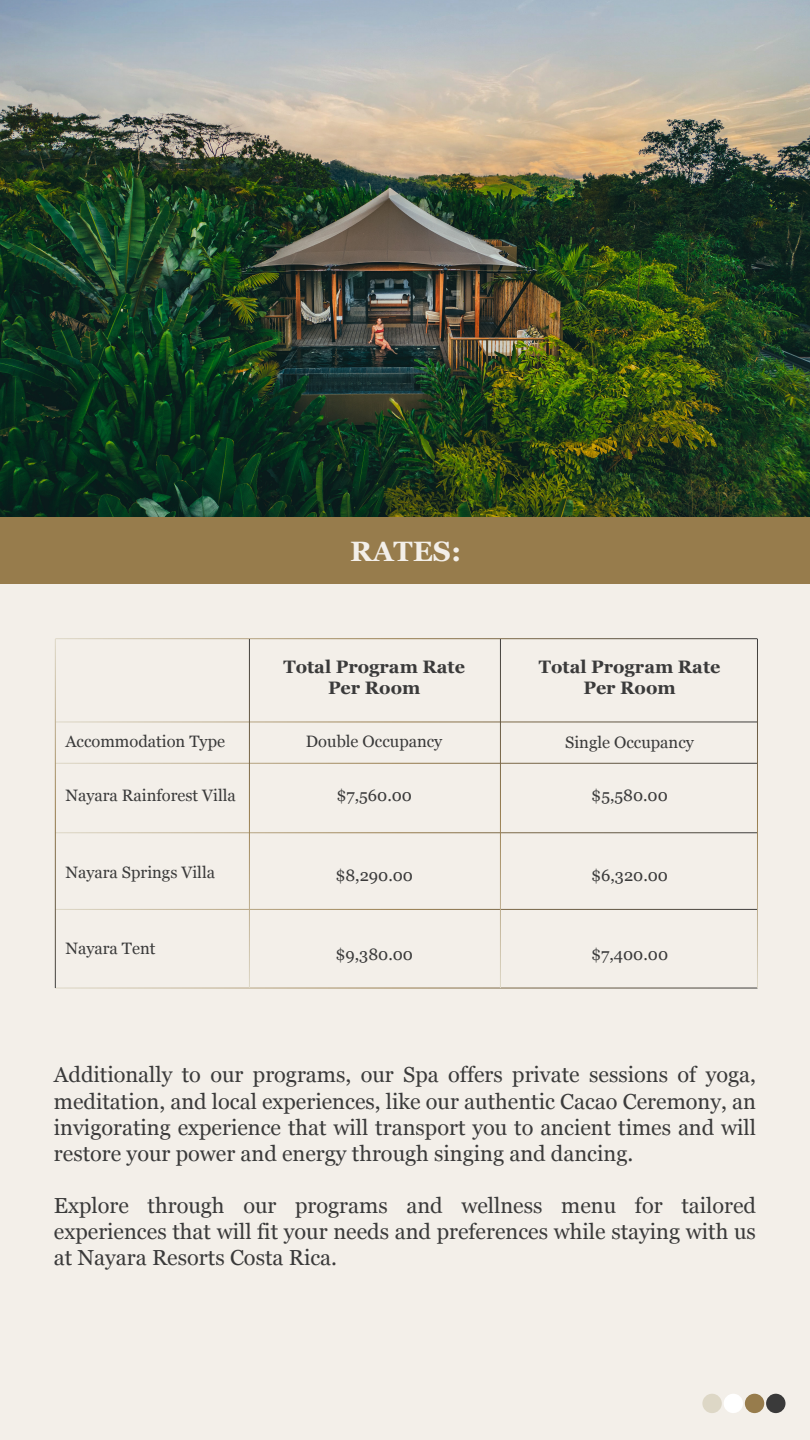
<style>
.page{position:relative;width:810px;height:1440px;background:#f3efe9}
.page>*{position:absolute;margin:0;border:0;box-sizing:border-box;transform-origin:0 0}
.t1{font:700 28.05px "Georgia";color:#f3efe9}
.t2{font:21.75px/26.1px "Georgia";color:#3a3a3a;text-align:justify}
.t3{font:700 18px/21.6px "Georgia";color:#3a3a3a;text-align:center}
.t4{font:16.5px "Georgia";color:#3a3a3a}
</style>
<div class="page">
<img style="left:0;top:0;width:810px;height:517px">
<div style="left:0;top:517px;width:810px;height:67px;background:#977c4c"></div>
<div style="left:702px;top:1394px;width:20px;height:19px;background:#ddd7c6;border-radius:50%"></div>
<div style="left:724px;top:1394px;width:19px;height:19px;background:#fff;border-radius:50%"></div>
<div style="left:745px;top:1394px;width:19px;height:19px;background:#977c4c;border-radius:50%"></div>
<div style="left:766px;top:1394px;width:20px;height:19px;background:#3a3a3a;border-radius:50%"></div>
<hr style="left:55px;top:638px;width:702px;height:1px;background:#fff">
<hr style="left:55px;top:722px;width:702px;height:1px;background:#fff">
<hr style="left:55px;top:763px;width:702px;height:1px;background:#fff">
<hr style="left:55px;top:909px;width:702px;height:1px;background:#fff">
<hr style="left:55px;top:832px;width:702px;height:1px;background:#fff">
<hr style="left:55px;top:988px;width:702px;height:1px;background:#fff">
<hr style="left:249px;top:639px;width:1px;height:349px;background:#fff">
<hr style="left:500px;top:639px;width:1px;height:349px;background:#fff">
<hr style="left:757px;top:639px;width:1px;height:349px;background:#fff">
<hr style="left:55px;top:639px;width:1px;height:349px;background:#fff">
<p class="t1" style="left:350px;top:530px;width:113px">RATES:</p>
<p class="t3" style="left:283px;top:655px;width:183px">Total Program Rate<br>Per Room</p>
<p class="t3" style="left:539px;top:655px;width:183px">Total Program Rate<br>Per Room</p>
<p class="t4" style="left:65px;top:732px;width:161px">Accommodation Type</p>
<p class="t4" style="left:65px;top:786px;width:172px">Nayara Rainforest Villa</p>
<p class="t4" style="left:306px;top:732px;width:138px">Double Occupancy</p>
<p class="t4" style="left:565px;top:733px;width:130px">Single Occupancy</p>
<p class="t4" style="left:336px;top:786px;width:77px">$7,560.00</p>
<p class="t4" style="left:591px;top:786px;width:78px">$5,580.00</p>
<p class="t4" style="left:65px;top:863px;width:151px">Nayara Springs Villa</p>
<p class="t4" style="left:335px;top:866px;width:79px">$8,290.00</p>
<p class="t4" style="left:591px;top:866px;width:79px">$6,320.00</p>
<p class="t4" style="left:65px;top:939px;width:92px">Nayara Tent</p>
<p class="t4" style="left:335px;top:945px;width:79px">$9,380.00</p>
<p class="t4" style="left:591px;top:945px;width:79px">$7,400.00</p>
<p class="t2" style="left:54px;top:1062px;width:704px">Additionally to our programs, our Spa offers private sessions of yoga, meditation, and local experiences, like our authentic Cacao Ceremony, an invigorating experience that will transport you to ancient times and will restore your power and energy through singing and dancing.</p>
<p class="t2" style="left:54px;top:1192px;width:704px">Explore through our programs and wellness menu for tailored experiences that will fit your needs and preferences while staying with us at Nayara Resorts Costa Rica.</p>
</div>
